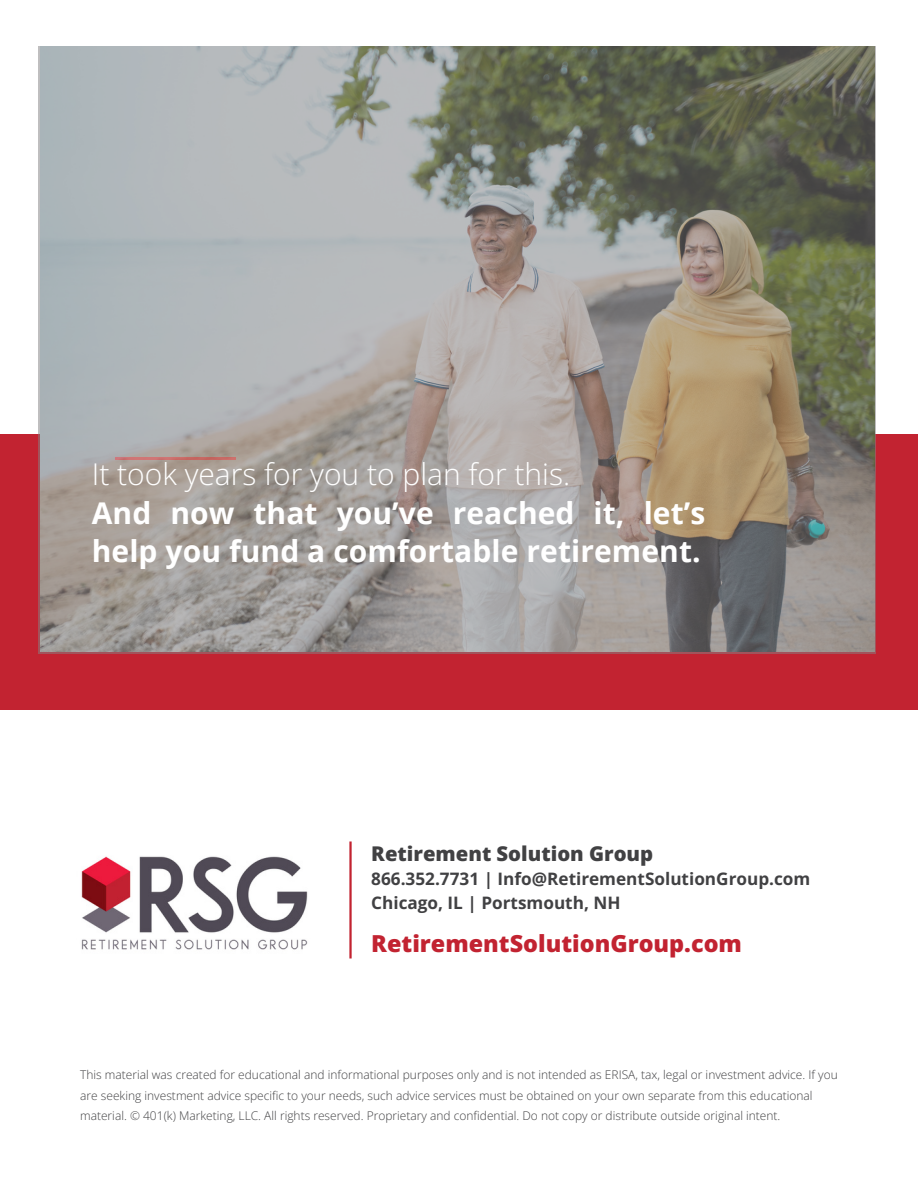
<style>
.page{position:relative;width:918px;height:1188px;background:#fff}
.page>*{position:absolute;margin:0;border:0;box-sizing:border-box;transform-origin:0 0}
.t1{font:700 30px/38.2px "Open Sans";letter-spacing:.005em;color:#fff}
.t2{font:300 30px "Open Sans";color:#fff}
.t3{font:800 23.4px "Open Sans";color:#c22331}
.t4{font:800 20.25px "Open Sans";color:#414143}
.t5{font:700 17.1px "Open Sans";color:#414143}
.t6{font:300 12px/20.2px "Open Sans";color:#414143}
</style>
<div class="page">
<div style="left:0;top:435px;width:918px;height:275px;background:#c22331"></div>
<svg style="left:39px;top:46px;width:837px;height:607px;background:#9a9891"></svg>
<hr style="left:115px;top:458px;width:121px;height:1px;background:#c22331">
<hr style="left:349px;top:841px;width:3px;height:117px;background:#c22331">
<img style="left:81px;top:856px;width:227px;height:94px">
<p class="t2" style="left:92px;top:453px;width:480px">It took years for you to plan for this.</p>
<p class="t1" style="left:92px;top:493px;width:615px">And now that you’ve reached it, let’s help you fund a comfortable retirement.</p>
<p class="t4" style="left:371px;top:839px;width:283px">Retirement Solution Group</p>
<p class="t5" style="left:371px;top:867px;width:441px">866.352.7731 | Info@RetirementSolutionGroup.com</p>
<p class="t5" style="left:371px;top:890px;width:251px">Chicago, IL | Portsmouth, NH</p>
<p class="t3" style="left:371px;top:927px;width:372px">RetirementSolutionGroup.com</p>
<p class="t6" style="left:80px;top:1065px;width:759px">This material was created for educational and informational purposes only and is not intended as ERISA, tax, legal or investment advice. If you are seeking investment advice specific to your needs, such advice services must be obtained on your own separate from this educational material. © 401(k) Marketing, LLC. All rights reserved. Proprietary and confidential. Do not copy or distribute outside original intent.</p>
</div>
